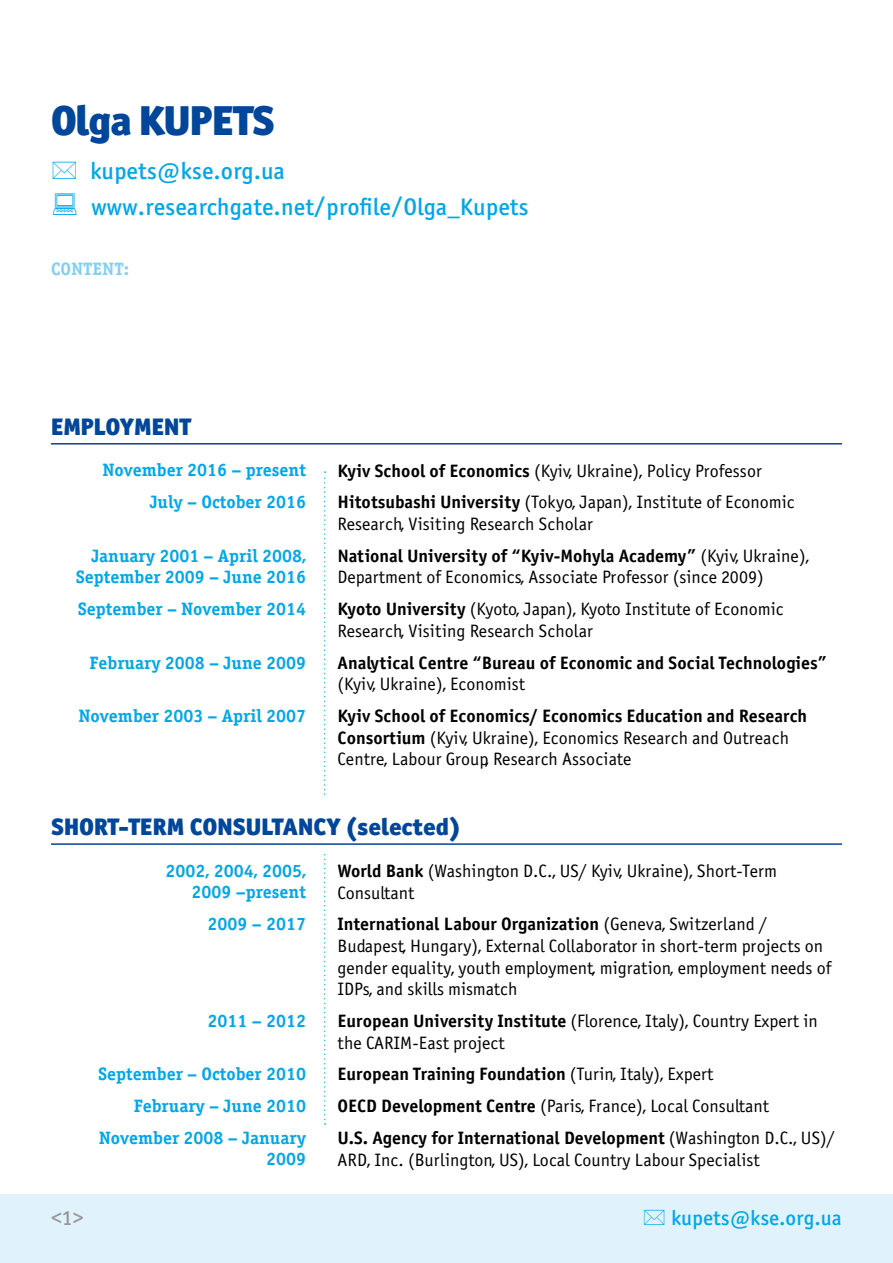
<style>
.page{position:relative;width:893px;height:1263px;background:#fff}
.page>*{position:absolute;margin:0;border:0;box-sizing:border-box;transform-origin:0 0}
.t1{font:42px "Officina Sans Black ITC";letter-spacing:-.035em;color:#00469b}
.t2{font:24px/36px "Officina Sans Medium ITC";color:#00a6eb}
.t3{font:24px "Officina Sans Black ITC";color:#00469b}
.t4{font:21px "Officina Sans Medium ITC";color:#00a6eb}
.t5{font:21px "Officina Sans Medium ITC";color:#98989c}
.t6{font:18px/21.6px "Officina Sans Book ITC";color:#000}
.t7{font:18px "Officina Sans Bold ITC";color:#000}
.t8{font:18px/21.6px "Officina Serif Bold ITC";color:#00a6eb;text-align:right}
.t9{font:18px "Officina Serif Bold ITC";color:#81d0f4}
.s1{font-family:"Officina Sans Bold ITC"}
.s2{font-family:"Officina Sans Book ITC"}
</style>
<div class="page">
<div style="left:0;top:1195px;width:893px;height:68px;background:#e0f3fc"></div>
<svg style="left:324px;top:471px;width:2px;height:654px"></svg>
<hr style="left:51px;top:443px;width:791px;height:1px;background:#00469b">
<div style="left:51px;top:796px;width:791px;height:56px;background:#fff"></div>
<hr style="left:51px;top:843px;width:791px;height:2px;background:#00469b">
<h1 class="t1" style="left:51px;top:94px;width:226px">Olga KUPETS</h1>
<h2 class="t2" style="left:90px;top:153px;width:440px">kupets@kse.org.ua www.researchgate.net/profile/Olga_Kupets</h2>
<p class="t9" style="left:51px;top:257px;width:80px">CONTENT:</p>
<h2 class="t3" style="left:51px;top:411px;width:142px">EMPLOYMENT</h2>
<p class="t8" style="left:102px;top:459px;width:205px">November 2016 – present</p>
<p class="t6" style="left:338px;top:460px;width:426px"><span class="s1">Kyiv School of Economics</span> (Kyiv, Ukraine), Policy Professor</p>
<p class="t8" style="left:149px;top:491px;width:158px">July – October 2016</p>
<p class="t6" style="left:338px;top:492px;width:459px"><span class="s1">Hitotsubashi University</span> (Tokyo, Japan), Institute of Economic<br>Research, Visiting Research Scholar</p>
<p class="t8" style="left:76px;top:545px;width:232px">January 2001 – April 2008,<br>September 2009 – June 2016</p>
<p class="t7" style="left:338px;top:545px;width:473px">National University of “Kyiv-Mohyla Academy” <span class="s2">(Kyiv, Ukraine),</span></p>
<p class="t6" style="left:338px;top:567px;width:428px">Department of Economics, Associate Professor (since 2009)</p>
<p class="t8" style="left:78px;top:598px;width:230px">September – November 2014</p>
<p class="t6" style="left:338px;top:598px;width:447px"><span class="s1">Kyoto University</span> (Kyoto, Japan), Kyoto Institute of Economic<br>Research, Visiting Research Scholar</p>
<p class="t8" style="left:89px;top:651px;width:218px">February 2008 – June 2009</p>
<p class="t7" style="left:338px;top:651px;width:491px">Analytical Centre “Bureau of Economic and Social Technologies”</p>
<p class="t6" style="left:338px;top:673px;width:189px">(Kyiv, Ukraine), Economist</p>
<p class="t8" style="left:79px;top:705px;width:229px">November 2003 – April 2007</p>
<p class="t7" style="left:338px;top:705px;width:471px">Kyiv School of Economics/ Economics Education and Research</p>
<p class="t6" style="left:338px;top:727px;width:453px"><span class="s1">Consortium</span> (Kyiv, Ukraine), Economics Research and Outreach<br>Centre, Labour Group, Research Associate</p>
<h2 class="t3" style="left:51px;top:811px;width:411px">SHORT-TERM CONSULTANCY (selected)</h2>
<p class="t8" style="left:166px;top:860px;width:142px">2002, 2004, 2005,<br>2009 –present</p>
<p class="t6" style="left:338px;top:860px;width:441px"><span class="s1">World Bank</span> (Washington D.C., US/ Kyiv, Ukraine), Short-Term<br>Consultant</p>
<p class="t8" style="left:208px;top:913px;width:100px">2009 – 2017</p>
<p class="t7" style="left:338px;top:913px;width:431px">International Labour Organization <span class="s2">(Geneva, Switzerland /</span></p>
<p class="t6" style="left:338px;top:935px;width:495px">Budapest, Hungary), External Collaborator in short-term projects on gender equality, youth employment, migration, employment needs of<br>IDPs, and skills mismatch</p>
<p class="t8" style="left:208px;top:1010px;width:100px">2011 – 2012</p>
<p class="t6" style="left:338px;top:1010px;width:482px"><span class="s1">European University Institute</span> (Florence, Italy), Country Expert in the CARIM-East project</p>
<p class="t8" style="left:98px;top:1063px;width:210px">September – October 2010</p>
<p class="t7" style="left:338px;top:1063px;width:377px">European Training Foundation <span class="s2">(Turin, Italy), Expert</span></p>
<p class="t8" style="left:134px;top:1095px;width:174px">February – June 2010</p>
<p class="t6" style="left:338px;top:1095px;width:433px"><span class="s1">OECD Development Centre</span> (Paris, France), Local Consultant</p>
<p class="t8" style="left:99px;top:1127px;width:209px">November 2008 – January<br>2009</p>
<p class="t7" style="left:338px;top:1127px;width:499px">U.S. Agency for International Development <span class="s2">(Washington D.C., US)/</span></p>
<p class="t6" style="left:338px;top:1149px;width:424px">ARD, Inc. (Burlington, US), Local Country Labour Specialist</p>
<p class="t5" style="left:51px;top:1205px;width:34px">&lt;1&gt;</p>
<p class="t4" style="left:671px;top:1205px;width:172px">kupets@kse.org.ua</p>
</div>
